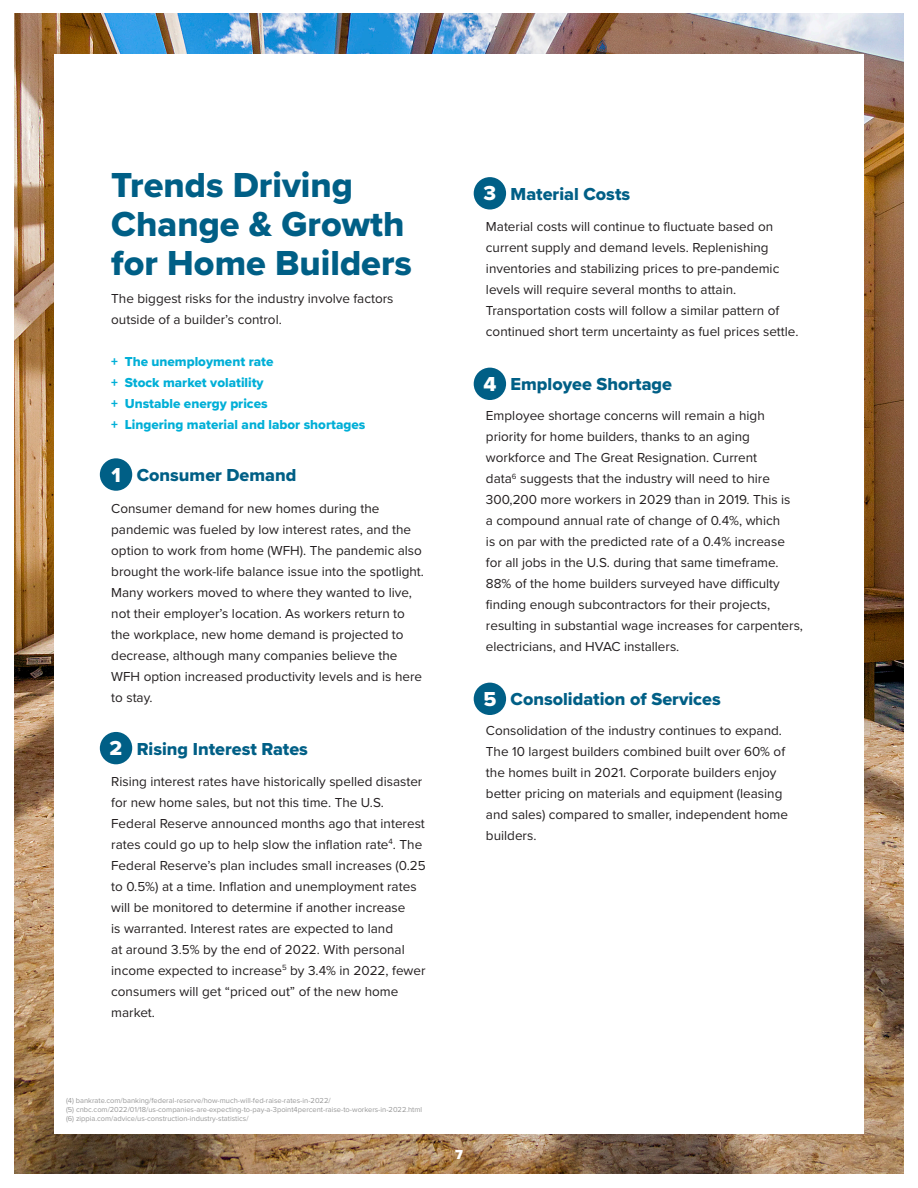
<style>
.page{position:relative;width:918px;height:1188px;background:#fff}
.page>*{position:absolute;margin:0;border:0;box-sizing:border-box;transform-origin:0 0}
.t1{font:36px/39px "Proxima Nova Extrabld";color:#005f86}
.t2{font:21px "Proxima Nova Extrabld";color:#fff}
.t3{font:18px "Proxima Nova Extrabld";color:#005f86}
.t4{font:13.5px/21px "Proxima Nova";color:#231f20}
.t5{font:13.5px "Proxima Nova Extrabld";color:#00afd7}
.t6{font:900 13.5px "Proxima Nova";color:#fff}
.t7{font:7.5px "Proxima Nova";color:#999}
</style>
<div class="page">
<img style="left:14px;top:14px;width:890px;height:1160px">
<div style="left:54px;top:54px;width:810px;height:1080px;background:#fff"></div>
<div style="left:100px;top:458px;width:32px;height:33px;background:#005f86;border-radius:50%"></div>
<div style="left:100px;top:732px;width:32px;height:32px;background:#005f86;border-radius:50%"></div>
<div style="left:474px;top:177px;width:32px;height:33px;background:#005f86;border-radius:50%"></div>
<div style="left:474px;top:368px;width:32px;height:32px;background:#005f86;border-radius:50%"></div>
<div style="left:474px;top:683px;width:32px;height:32px;background:#005f86;border-radius:50%"></div>
<p class="t1" style="left:111px;top:165px;width:302px">Trends Driving<br>Change &amp; Growth for Home Builders</p>
<p class="t4" style="left:111px;top:287px;width:284px">The biggest risks for the industry involve factors outside of a builder’s control.</p>
<p class="t5" style="left:111px;top:351px;width:164px">+ The unemployment rate</p>
<p class="t5" style="left:111px;top:372px;width:154px">+ Stock market volatility</p>
<p class="t5" style="left:111px;top:393px;width:158px">+ Unstable energy prices</p>
<p class="t5" style="left:111px;top:414px;width:256px">+ Lingering material and labor shortages</p>
<p class="t2" style="left:111px;top:459px;width:11px">1</p>
<p class="t3" style="left:137px;top:462px;width:161px">Consumer Demand</p>
<p class="t4" style="left:111px;top:497px;width:314px">Consumer demand for new homes during the pandemic was fueled by low interest rates, and the option to work from home (WFH). The pandemic also brought the work-life balance issue into the spotlight.<br>Many workers moved to where they wanted to live, not their employer’s location. As workers return to the workplace, new home demand is projected to decrease, although many companies believe the WFH option increased productivity levels and is here to stay.</p>
<p class="t2" style="left:110px;top:733px;width:14px">2</p>
<p class="t3" style="left:137px;top:735px;width:173px">Rising Interest Rates</p>
<p class="t4" style="left:111px;top:770px;width:316px">Rising interest rates have historically spelled disaster for new home sales, but not this time. The U.S.<br>Federal Reserve announced months ago that interest rates could go up to help slow the inflation rate<sup>4</sup>. The Federal Reserve’s plan includes small increases (0.25 to 0.5%) at a time. Inflation and unemployment rates will be monitored to determine if another increase<br>is warranted. Interest rates are expected to land<br>at around 3.5% by the end of 2022. With personal income expected to increase<sup>5</sup> by 3.4% in 2022, fewer consumers will get “priced out” of the new home market.</p>
<p class="t2" style="left:484px;top:178px;width:14px">3</p>
<p class="t3" style="left:511px;top:180px;width:121px">Material Costs</p>
<p class="t4" style="left:486px;top:216px;width:314px">Material costs will continue to fluctuate based on current supply and demand levels. Replenishing inventories and stabilizing prices to pre-pandemic levels will require several months to attain.<br>Transportation costs will follow a similar pattern of continued short term uncertainty as fuel prices settle.</p>
<p class="t2" style="left:483px;top:368px;width:14px">4</p>
<p class="t3" style="left:511px;top:371px;width:163px">Employee Shortage</p>
<p class="t4" style="left:486px;top:405px;width:319px">Employee shortage concerns will remain a high priority for home builders, thanks to an aging workforce and The Great Resignation. Current<br>data<sup>6</sup> suggests that the industry will need to hire 300,200 more workers in 2029 than in 2019. This is<br>a compound annual rate of change of 0.4%, which<br>is on par with the predicted rate of a 0.4% increase for all jobs in the U.S. during that same timeframe.<br>88% of the home builders surveyed have difficulty finding enough subcontractors for their projects, resulting in substantial wage increases for carpenters, electricians, and HVAC installers.</p>
<p class="t2" style="left:483px;top:683px;width:14px">5</p>
<p class="t3" style="left:511px;top:686px;width:212px">Consolidation of Services</p>
<p class="t4" style="left:486px;top:720px;width:304px">Consolidation of the industry continues to expand.<br>The 10 largest builders combined built over 60% of the homes built in 2021. Corporate builders enjoy better pricing on materials and equipment (leasing and sales) compared to smaller, independent home builders.</p>
<p class="t7" style="left:66px;top:1095px;width:266px">(4) bankrate.com/banking/federal-reserve/how-much-will-fed-raise-rates-in-2022/</p>
<p class="t7" style="left:66px;top:1104px;width:358px">(5) cnbc.com/2022/01/18/us-companies-are-expecting-to-pay-a-3point4percent-raise-to-workers-in-2022.html</p>
<p class="t7" style="left:66px;top:1113px;width:184px">(6) zippia.com/advice/us-construction-industry-statistics/</p>
<p class="t6" style="left:455px;top:1145px;width:9px">7</p>
</div>
